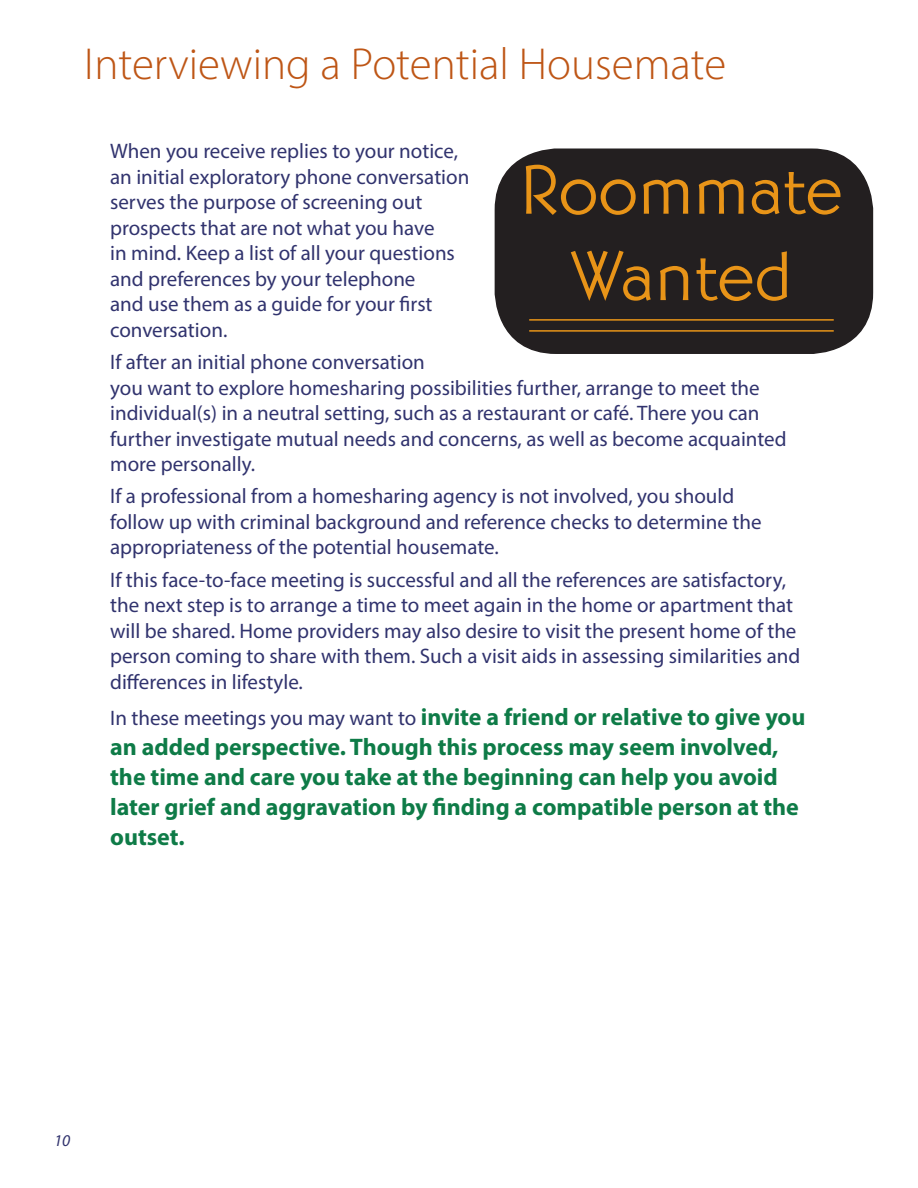
<style>
.page{position:relative;width:918px;height:1188px;background:#fff}
.page>*{position:absolute;margin:0;border:0;box-sizing:border-box;transform-origin:0 0}
.t1{font:300 72px "Bernhard Got URW";color:#e89418}
.t2{font:300 45px "Myriad Devanagari";color:#be5616}
.t3{font:700 24px/30px "Myriad Pro";color:#0e7b47}
.t4{font:21px/25.5px "Myriad Pro";color:#31336e}
.t5{font:italic 16.5px "Myriad Pro";color:#31336e}
.s1{font-weight:400;font-size:21px;color:#31336e}
</style>
<div class="page">
<div style="left:495px;top:149px;width:377px;height:204px;background:#231f20;border-radius:61px"></div>
<div style="left:495px;top:148px;width:378px;height:206px;border:2px solid #231f20;border-radius:61px"></div>
<hr style="left:529px;top:319px;width:305px;height:2px;background:#e89418">
<hr style="left:529px;top:330px;width:305px;height:2px;background:#e89418">
<p class="t2" style="left:84px;top:35px;width:644px">Interviewing a Potential Housemate</p>
<p class="t4" style="left:110px;top:138px;width:361px">When you receive replies to your notice, an initial exploratory phone conversation serves the purpose of screening out prospects that are not what you have<br>in mind. Keep a list of all your questions and preferences by your telephone<br>and use them as a guide for your first conversation.</p>
<p class="t4" style="left:110px;top:349px;width:678px">If after an initial phone conversation<br>you want to explore homesharing possibilities further, arrange to meet the individual(s) in a neutral setting, such as a restaurant or café. There you can further investigate mutual needs and concerns, as well as become acquainted more personally.</p>
<p class="t4" style="left:110px;top:483px;width:653px">If a professional from a homesharing agency is not involved, you should follow up with criminal background and reference checks to determine the appropriateness of the potential housemate.</p>
<p class="t4" style="left:110px;top:566px;width:692px">If this face-to-face meeting is successful and all the references are satisfactory, the next step is to arrange a time to meet again in the home or apartment that will be shared. Home providers may also desire to visit the present home of the person coming to share with them. Such a visit aids in assessing similarities and differences in lifestyle.</p>
<p class="t3" style="left:110px;top:701px;width:697px"><span class="s1">In these meetings you may want to</span> invite a friend or relative to give you an added perspective. Though this process may seem involved, the time and care you take at the beginning can help you avoid later grief and aggravation by finding a compatible person at the outset.</p>
<p class="t1" style="left:520px;top:146px;width:324px">Roommate</p>
<p class="t1" style="left:571px;top:233px;width:223px">Wanted</p>
<p class="t5" style="left:54px;top:1131px;width:18px">10</p>
</div>
